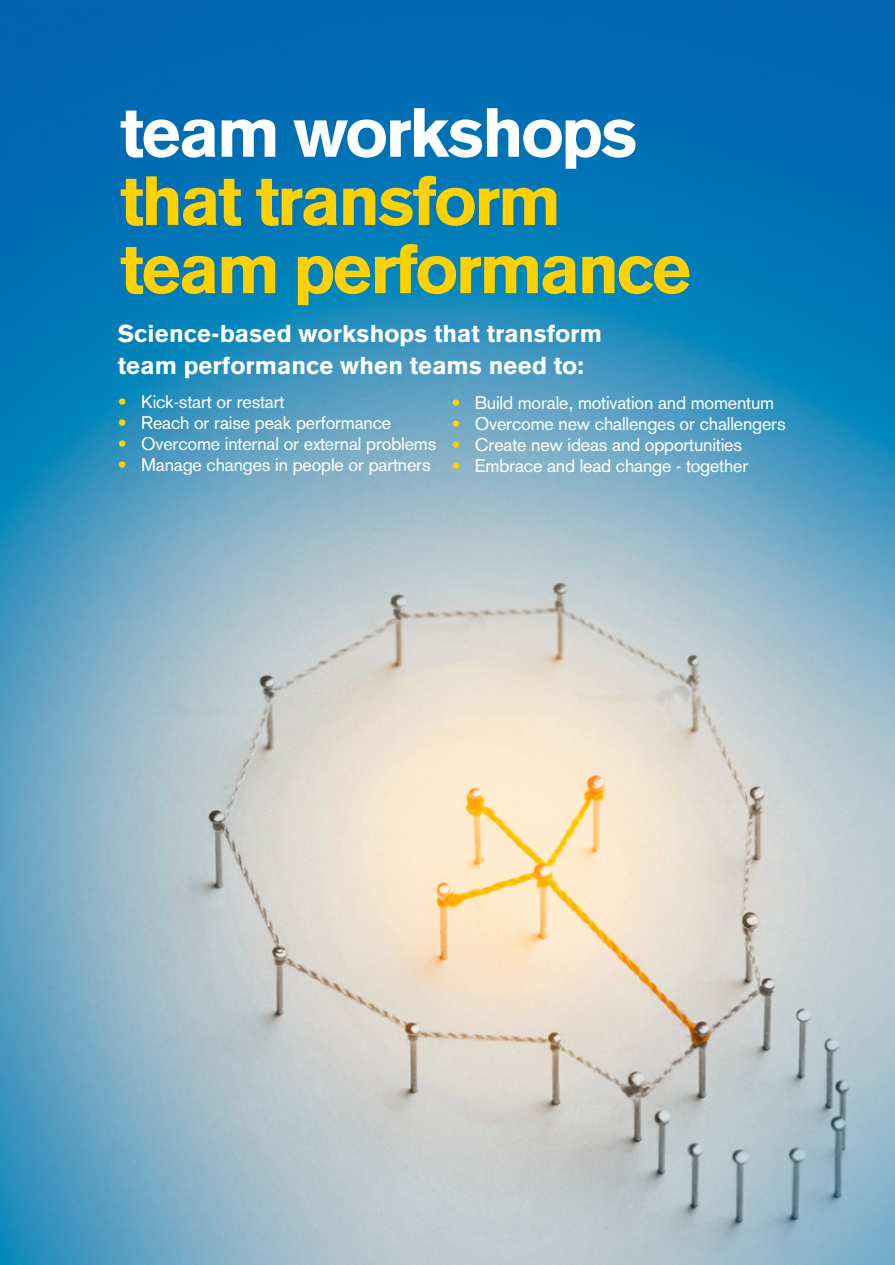
<style>
.page{position:relative;width:895px;height:1265px;background:#fff}
.page>*{position:absolute;margin:0;border:0;box-sizing:border-box;transform-origin:0 0}
.t1{font:900 68.25px/68.2px "Akzidenz Grotesk";letter-spacing:-.04em;color:#ffd100}
.t2{font:900 68.25px "Akzidenz Grotesk";letter-spacing:-.04em;color:#fff}
.t3{font:900 24px/31.5px "Akzidenz Grotesk";color:#fff}
.t4{font:18px "Akzidenz Grotesk";letter-spacing:-.01em;color:#fff}
.s1{color:#ffd100}
</style>
<div class="page">
<img style="left:0;top:0;width:894px;height:1264px">
<h1 class="t2" style="left:120px;top:91px;width:519px">team workshops</h1>
<h1 class="t1" style="left:120px;top:166px;width:573px">that transform team performance</h1>
<h2 class="t3" style="left:118px;top:318px;width:485px">Science-based workshops that transform team performance when teams need to:</h2>
<p class="t4" style="left:118px;top:391px;width:168px"><span class="s1">•</span> Kick-start or restart</p>
<p class="t4" style="left:118px;top:412px;width:275px"><span class="s1">•</span> Reach or raise peak performance</p>
<p class="t4" style="left:118px;top:433px;width:320px"><span class="s1">•</span> Overcome internal or external problems</p>
<p class="t4" style="left:118px;top:454px;width:314px"><span class="s1">•</span> Manage changes in people or partners</p>
<p class="t4" style="left:451px;top:392px;width:324px"><span class="s1">•</span> Build morale, motivation and momentum</p>
<p class="t4" style="left:451px;top:413px;width:335px"><span class="s1">•</span> Overcome new challenges or challengers</p>
<p class="t4" style="left:451px;top:434px;width:292px"><span class="s1">•</span> Create new ideas and opportunities</p>
<p class="t4" style="left:451px;top:455px;width:298px"><span class="s1">•</span> Embrace and lead change - together</p>
</div>
